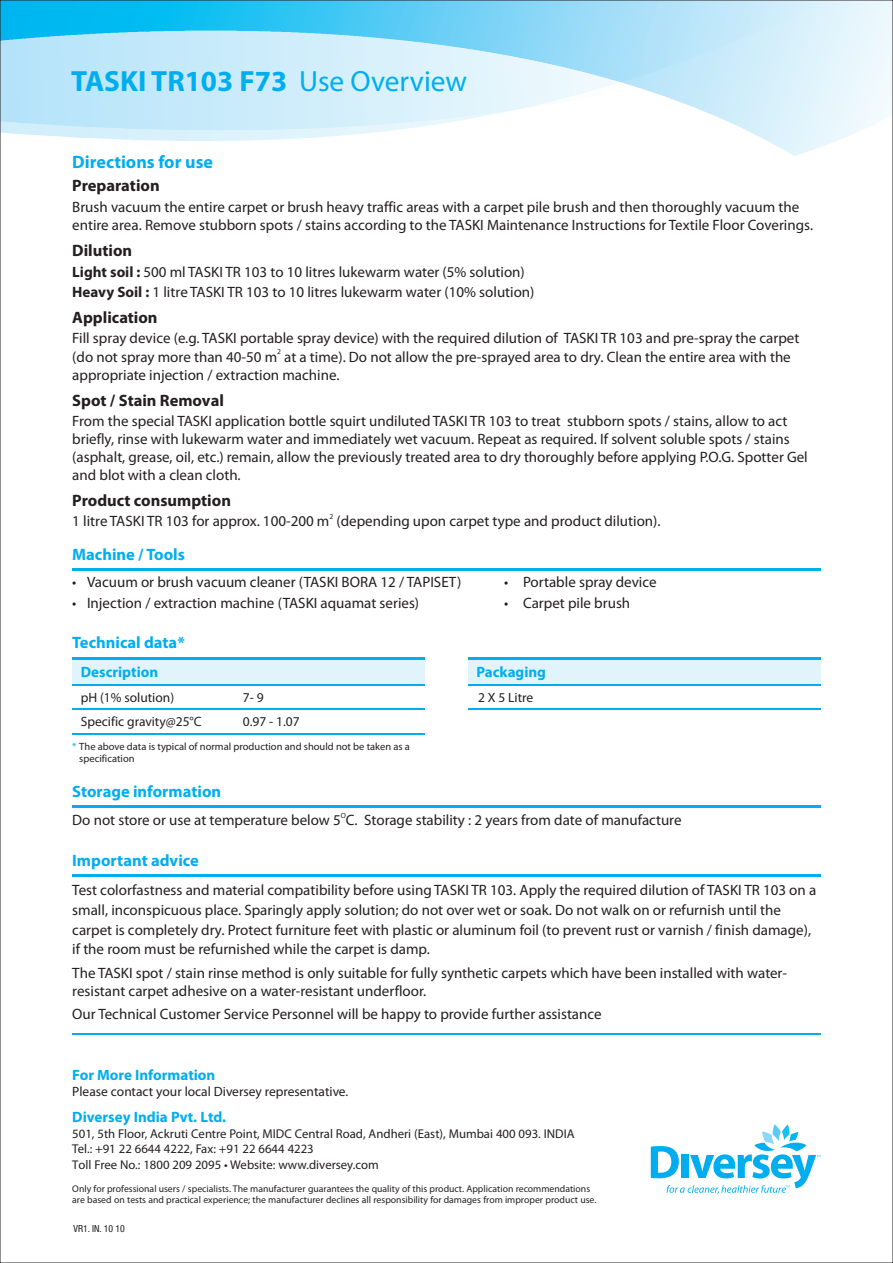
<style>
.page{position:relative;width:893px;height:1263px;background:#fff}
.page>*{position:absolute;margin:0;border:0;box-sizing:border-box;transform-origin:0 0}
.t1{font:700 29.25px "Myriad Pro";color:#00aeef}
.t2{font:700 18px "Myriad Pro";color:#00aeef}
.t3{font:700 16.5px "Myriad Pro";color:#231f20}
.t4{font:700 16.5px "Myriad Pro";color:#00aeef}
.t5{font:15px/18px "Myriad Pro";color:#231f20}
.t6{font:700 15px "Myriad Pro";color:#00aeef}
.t7{font:13.5px "Myriad Pro";color:#231f20}
.t8{font:12.75px/15.3px "Myriad Pro";color:#231f20}
.t9{font:10.5px/12.6px "Myriad Pro";color:#231f20}
.t10{font:9.75px/11.7px "Myriad Pro";color:#231f20}
.t11{font:condensed 9.75px "Helvetica Neue LT Pro";color:#231f20}
.t12{font:7.5px "Myriad Pro";color:#231f20}
.s1{font-weight:400}
.s2{font-weight:700}
.s3{color:#00aeef}
.s4{font-size:12.6px}
</style>
<div class="page">
<img style="left:2px;top:2px;width:889px;height:154px">
<hr style="left:72px;top:1033px;width:749px;height:1px;background:#00aeef">
<hr style="left:72px;top:657px;width:353px;height:3px;background:#00aeef">
<div style="left:72px;top:660px;width:353px;height:25px;background:#e1f4fc"></div>
<hr style="left:72px;top:684px;width:353px;height:1px;background:#00aeef">
<hr style="left:72px;top:709px;width:353px;height:1px;background:#00aeef">
<hr style="left:72px;top:733px;width:353px;height:2px;background:#00aeef">
<hr style="left:468px;top:657px;width:353px;height:3px;background:#00aeef">
<div style="left:468px;top:660px;width:353px;height:25px;background:#e1f4fc"></div>
<hr style="left:468px;top:684px;width:353px;height:1px;background:#00aeef">
<hr style="left:468px;top:709px;width:353px;height:1px;background:#00aeef">
<svg style="left:651px;top:1124px;width:170px;height:70px"></svg>
<hr style="left:72px;top:805px;width:749px;height:3px;background:#00aeef">
<hr style="left:72px;top:568px;width:749px;height:3px;background:#00aeef">
<hr style="left:72px;top:874px;width:749px;height:3px;background:#00aeef">
<h1 class="t1" style="left:71px;top:69px;width:397px">TASKI TR103 F73 <span class="s1">Use Overview</span></h1>
<p class="t2" style="left:72px;top:155px;width:142px">Directions for use</p>
<p class="t3" style="left:72px;top:179px;width:89px">Preparation</p>
<p class="t5" style="left:72px;top:199px;width:742px">Brush vacuum the entire carpet or brush heavy traffic areas with a carpet pile brush and then thoroughly vacuum the entire area. Remove stubborn spots / stains according to the TASKI Maintenance Instructions for Textile Floor Coverings.</p>
<p class="t3" style="left:72px;top:243px;width:61px">Dilution</p>
<p class="t5" style="left:72px;top:263px;width:464px;line-height:20.4px"><span class="s2">Light soil :</span> 500 ml TASKI TR 103 to 10 litres lukewarm water (5% solution)<br><span class="s2">Heavy Soil :</span> 1 litre TASKI TR 103 to 10 litres lukewarm water (10% solution)</p>
<p class="t3" style="left:72px;top:311px;width:87px">Application</p>
<p class="t5" style="left:72px;top:331px;width:729px">Fill spray device (e.g. TASKI portable spray device) with the required dilution of TASKI TR 103 and pre-spray the carpet</p>
<p class="t12" style="left:277px;top:349px;width:5px">2</p>
<p class="t5" style="left:72px;top:349px;width:720px">(do not spray more than 40-50 m at a time). Do not allow the pre-sprayed area to dry. Clean the entire area with the appropriate injection / extraction machine.</p>
<p class="t3" style="left:72px;top:393px;width:153px">Spot / Stain Removal</p>
<p class="t5" style="left:72px;top:413px;width:737px">From the special TASKI application bottle squirt undiluted TASKI TR 103 to treat stubborn spots / stains, allow to act briefly, rinse with lukewarm water and immediately wet vacuum. Repeat as required. If solvent soluble spots / stains (asphalt, grease, oil, etc.) remain, allow the previously treated area to dry thoroughly before applying P.O.G. Spotter Gel and blot with a clean cloth.</p>
<p class="t3" style="left:72px;top:494px;width:160px">Product consumption</p>
<p class="t12" style="left:329px;top:513px;width:5px">2</p>
<p class="t5" style="left:72px;top:513px;width:590px">1 litre TASKI TR 103 for approx. 100-200 m (depending upon carpet type and product dilution).</p>
<p class="t4" style="left:72px;top:547px;width:114px">Machine / Tools</p>
<p class="t5" style="left:72px;top:574px;width:391px">• Vacuum or brush vacuum cleaner (TASKI BORA 12 / TAPISET)</p>
<p class="t5" style="left:504px;top:574px;width:154px">• Portable spray device</p>
<p class="t5" style="left:72px;top:595px;width:348px">• Injection / extraction machine (TASKI aquamat series)</p>
<p class="t5" style="left:504px;top:595px;width:127px">• Carpet pile brush</p>
<p class="t4" style="left:72px;top:635px;width:114px">Technical data*</p>
<p class="t6" style="left:81px;top:666px;width:79px">Description</p>
<p class="t7" style="left:81px;top:692px;width:95px">pH (1% solution)</p>
<p class="t7" style="left:243px;top:692px;width:22px">7- 9</p>
<p class="t7" style="left:81px;top:716px;width:122px">Specific gravity@25°C</p>
<p class="t7" style="left:243px;top:716px;width:59px">0.97 - 1.07</p>
<p class="t9" style="left:79px;top:740px;width:332px;text-indent:-7px"><span class="s3">*</span> The above data is typical of normal production and should not be taken as a specification</p>
<p class="t4" style="left:72px;top:784px;width:150px">Storage information</p>
<p class="t6" style="left:476px;top:666px;width:71px">Packaging</p>
<p class="t7" style="left:478px;top:692px;width:57px">2 X 5 Litre</p>
<p class="t12" style="left:341px;top:812px;width:7px">O</p>
<p class="t5" style="left:72px;top:813px;width:611px">Do not store or use at temperature below 5 C. Storage stability : 2 years from date of manufacture</p>
<p class="t4" style="left:72px;top:854px;width:128px">Important advice</p>
<p class="t5" style="left:72px;top:881px;width:745px;line-height:19.8px">Test colorfastness and material compatibility before using TASKI TR 103. Apply the required dilution of TASKI TR 103 on a small, inconspicuous place. Sparingly apply solution; do not over wet or soak. Do not walk on or refurnish until the carpet is completely dry. Protect furniture feet with plastic or aluminum foil (to prevent rust or varnish / finish damage), if the room must be refurnished while the carpet is damp.</p>
<p class="t5" style="left:72px;top:965px;width:716px">The TASKI spot / stain rinse method is only suitable for fully synthetic carpets which have been installed with water&shy;resistant carpet adhesive on a water-resistant underfloor.</p>
<p class="t5" style="left:72px;top:1006px;width:531px">Our Technical Customer Service Personnel will be happy to provide further assistance</p>
<p class="t6" style="left:72px;top:1068px;width:145px">For More Information</p>
<p class="t7" style="left:72px;top:1086px;width:278px">Please contact your local Diversey representative.</p>
<p class="t6" style="left:72px;top:1111px;width:155px">Diversey India Pvt. Ltd.</p>
<p class="t8" style="left:72px;top:1127px;width:504px">501, 5th Floor, Ackruti Centre Point, MIDC Central Road, Andheri (East), Mumbai 400 093. INDIA<br>Tel.: +91 22 6644 4222, Fax: +91 22 6644 4223<br><span class="s4">T</span>oll Free No.: 1800 209 2095 • Website: www.diversey.com</p>
<p class="t10" style="left:72px;top:1183px;width:526px">Only for professional users / specialists. The manufacturer guarantees the quality of this product. Application recommendations are based on tests and practical experience; the manufacturer declines all responsibility for damages from improper product use.</p>
<p class="t11" style="left:74px;top:1225px;width:53px">VR1. IN. 10 10</p>
</div>
